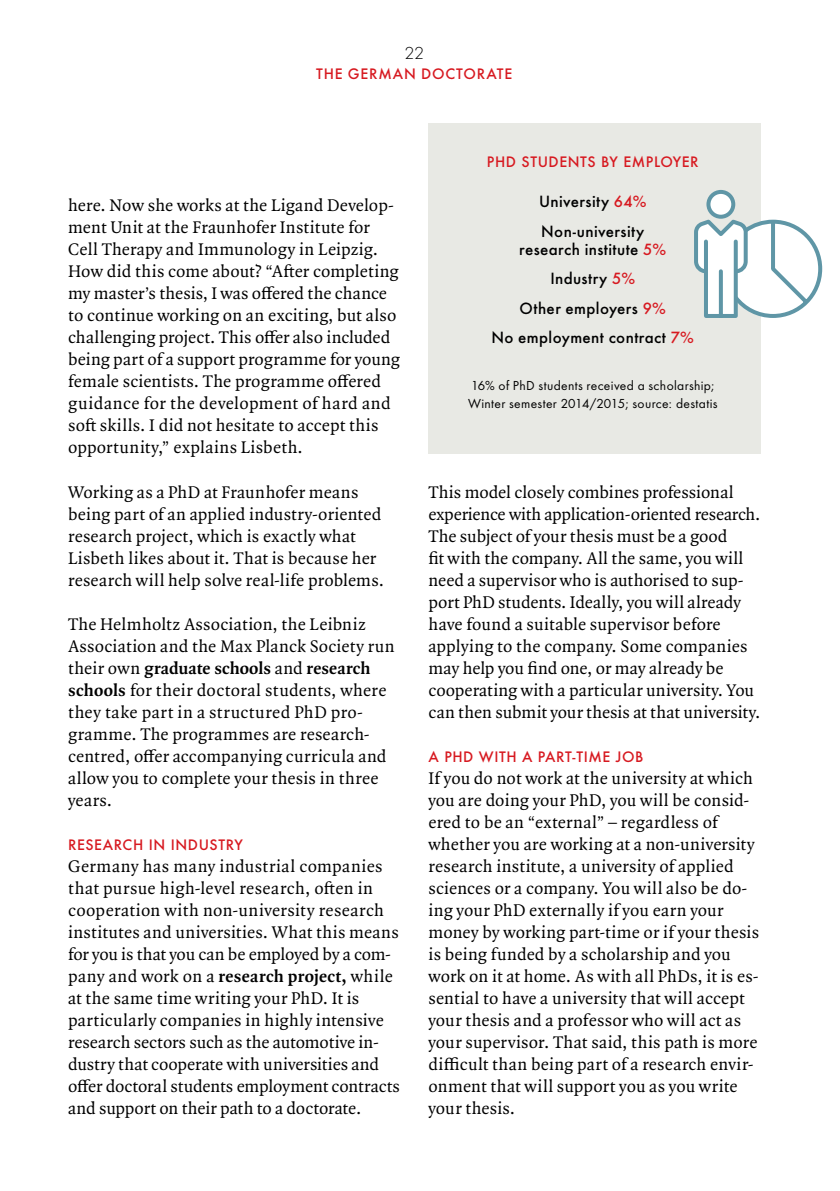
<style>
.page{position:relative;width:840px;height:1191px;background:#fff}
.page>*{position:absolute;margin:0;border:0;box-sizing:border-box;transform-origin:0 0}
.t1{font:18px/22px "Quadraat OT";letter-spacing:.01em;color:#000}
.t2{font:300 16px "Futura ND";color:#000}
.t3{font:500 15px/29.4px "Futura ND";letter-spacing:.025em;color:#000}
.t4{font:500 14px "Futura ND";letter-spacing:.04em;color:#d71920}
.t5{font:12px/18px "Futura ND";letter-spacing:.03em;color:#000}
.s1{font-weight:700}
.s2{color:#d71920}
</style>
<div class="page">
<div style="left:428px;top:123px;width:332px;height:330px;background:#e8e9e4"></div>
<svg style="left:694px;top:188px;width:129px;height:132px"></svg>
<p class="t2" style="left:404px;top:43px;width:21px">22</p>
<p class="t4" style="left:316px;top:65px;width:197px">THE GERMAN DOCTORATE</p>
<p class="t1" style="left:68px;top:194px;width:333px">here. Now she works at the Ligand Develop&shy;ment Unit at the Fraunhofer Institute for Cell Therapy and Immunology in Leipzig.<br>How did this come about? “After completing my master’s thesis, I was offered the chance to continue working on an exciting, but also challenging project. This offer also included being part of a support programme for young female scientists. The programme offered guidance for the development of hard and soft skills. I did not hesitate to accept this opportunity,” explains Lisbeth.</p>
<p class="t1" style="left:68px;top:480px;width:317px">Working as a PhD at Fraunhofer means being part of an applied industry-oriented research project, which is exactly what Lisbeth likes about it. That is because her research will help solve real-life problems.</p>
<p class="t1" style="left:68px;top:612px;width:328px">The Helmholtz Association, the Leibniz Association and the Max Planck Society run their own <span class="s1">graduate schools</span> and <span class="s1">research schools</span> for their doctoral students, where they take part in a structured PhD pro&shy;gramme. The programmes are research&shy;centred, offer accompanying curricula and allow you to complete your thesis in three years.</p>
<p class="t4" style="left:68px;top:835px;width:176px">RESEARCH IN INDUSTRY</p>
<p class="t1" style="left:68px;top:854px;width:333px">Germany has many industrial companies that pursue high-level research, often in cooperation with non-university research institutes and universities. What this means for you is that you can be employed by a com&shy;pany and work on a <span class="s1">research project,</span> while at the same time writing your PhD. It is particularly companies in highly intensive research sectors such as the automotive in&shy;dustry that cooperate with universities and offer doctoral students employment contracts and support on their path to a doctorate.</p>
<p class="t4" style="left:486px;top:153px;width:213px">PHD STUDENTS BY EMPLOYER</p>
<p class="t3" style="left:538px;top:187px;width:109px">University <span class="s2">64%<br></span>Non-university</p>
<p class="t3" style="left:491px;top:234px;width:204px;text-align:center">research institute <span class="s2">5%<br></span>Industry <span class="s2">5%<br></span>Other employers <span class="s2">9%<br></span>No employment contract <span class="s2">7%</span></p>
<p class="t5" style="left:468px;top:376px;width:251px">16% of PhD students received a scholarship;<br>Winter semester 2014/2015; source: destatis</p>
<p class="t1" style="left:428px;top:480px;width:333px">This model closely combines professional experience with application-oriented research.<br>The subject of your thesis must be a good<br>fit with the company. All the same, you will need a supervisor who is authorised to sup&shy;port PhD students. Ideally, you will already have found a suitable supervisor before applying to the company. Some companies may help you find one, or may already be cooperating with a particular university. You can then submit your thesis at that university.</p>
<p class="t4" style="left:428px;top:747px;width:216px">A PHD WITH A PART-TIME JOB</p>
<p class="t1" style="left:428px;top:766px;width:332px">If you do not work at the university at which you are doing your PhD, you will be consid&shy;ered to be an “external” – regardless of whether you are working at a non-university research institute, a university of applied sciences or a company. You will also be do&shy;ing your PhD externally if you earn your money by working part-time or if your thesis is being funded by a scholarship and you work on it at home. As with all PhDs, it is es&shy;sential to have a university that will accept your thesis and a professor who will act as your supervisor. That said, this path is more difficult than being part of a research envir&shy;onment that will support you as you write your thesis.</p>
</div>
